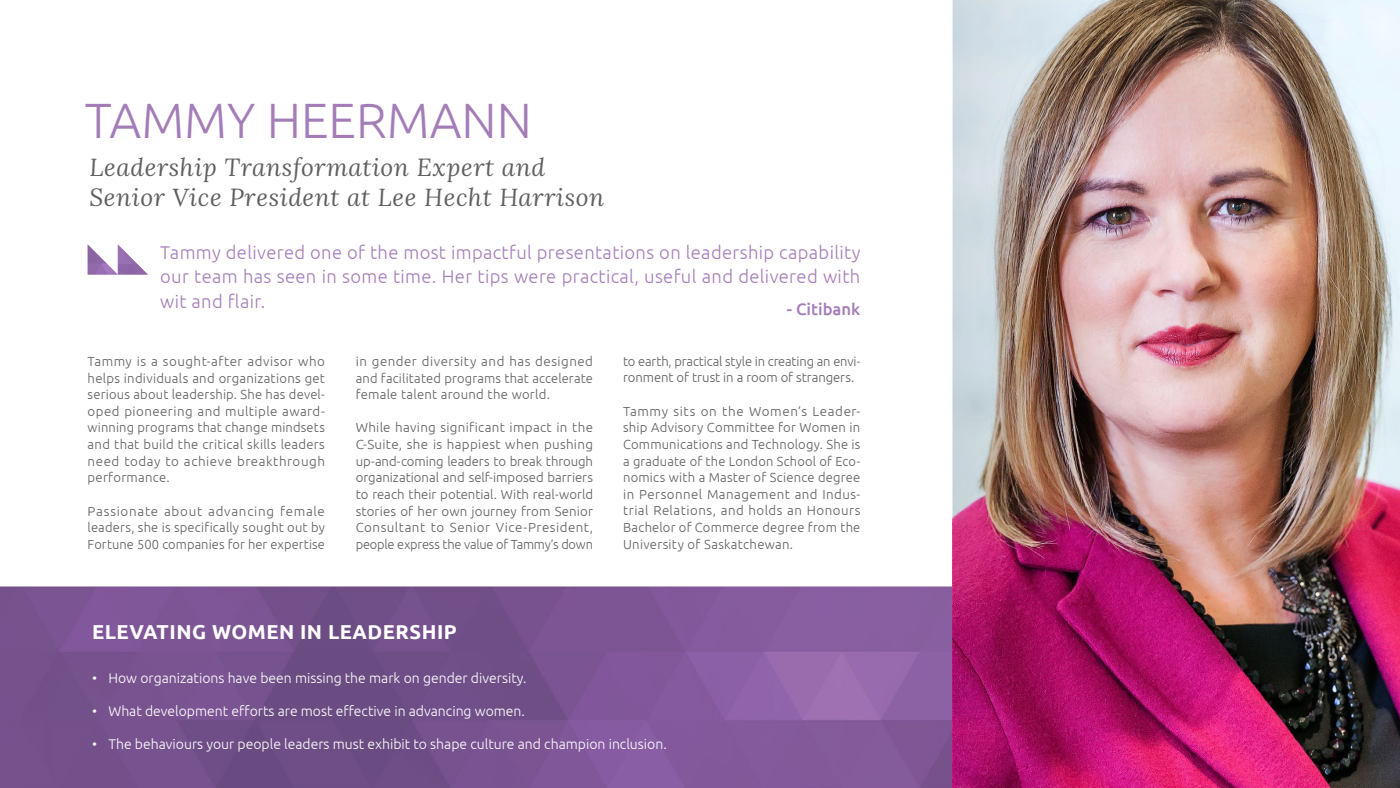
<style>
.page{position:relative;width:1400px;height:788px;background:#fff}
.page>*{position:absolute;margin:0;border:0;box-sizing:border-box;transform-origin:0 0}
.t1{font:300 49.61px "Ubuntu";color:#a47db8}
.t2{font:italic 24.5px/29.4px "Lora";letter-spacing:.025em;color:#5f6062}
.t3{font:700 20.12px "Ubuntu";letter-spacing:.025em;color:#fff}
.t4{font:300 18.38px/24.5px "Ubuntu";letter-spacing:.02em;color:#a47db8;text-align:justify}
.t5{font:500 16.62px "Ubuntu";color:#a47db8}
.t6{font:300 14px "Ubuntu";color:#fff}
.t7{font:300 13.12px/16.6px "Ubuntu";letter-spacing:.015em;color:#5f6062;text-align:justify}
.t8{font:300 13.12px/16.6px "Ubuntu";letter-spacing:-.005em;color:#5f6062}
</style>
<div class="page">
<img style="left:0;top:586px;width:953px;height:202px">
<img style="left:1125px;top:0;width:275px;height:788px">
<img style="left:953px;top:0;width:172px;height:788px">
<svg style="left:88px;top:244px;width:60px;height:30px"></svg>
<h1 class="t1" style="left:85px;top:90px;width:448px">TAMMY HEERMANN</h1>
<h2 class="t2" style="left:89px;top:152px;width:516px">Leadership Transformation Expert and<br>Senior Vice President at Lee Hecht Harrison</h2>
<h3 class="t4" style="left:160px;top:239px;width:702px">Tammy delivered one of the most impactful presentations on leadership capability our team has seen in some time. Her tips were practical, useful and delivered with wit and flair.</h3>
<p class="t5" style="left:787px;top:299px;width:75px">- Citibank</p>
<p class="t7" style="left:88px;top:352px;width:239px">Tammy is a sought-after advisor who helps individuals and organizations get serious about leadership. She has devel&shy;oped pioneering and multiple award&shy;winning programs that change mindsets and that build the critical skills leaders need today to achieve breakthrough performance.</p>
<p class="t7" style="left:88px;top:502px;width:239px">Passionate about advancing female leaders, she is specifically sought out by Fortune 500 companies for her expertise</p>
<p class="t7" style="left:356px;top:352px;width:239px">in gender diversity and has designed and facilitated programs that accelerate female talent around the world.</p>
<p class="t7" style="left:356px;top:419px;width:239px">While having significant impact in the C-Suite, she is happiest when pushing up-and-coming leaders to break through organizational and self-imposed barriers to reach their potential. With real-world stories of her own journey from Senior Consultant to Senior Vice-President, people express the value of Tammy’s down</p>
<h3 class="t3" style="left:92px;top:619px;width:366px">ELEVATING WOMEN IN LEADERSHIP</h3>
<p class="t8" style="left:623px;top:352px;width:239px">to earth, practical style in creating an envi&shy;ronment of trust in a room of strangers.</p>
<p class="t7" style="left:623px;top:402px;width:239px">Tammy sits on the Women’s Leader&shy;ship Advisory Committee for Women in Communications and Technology. She is a graduate of the London School of Eco&shy;nomics with a Master of Science degree in Personnel Management and Indus&shy;trial Relations, and holds an Honours Bachelor of Commerce degree from the University of Saskatchewan.</p>
<p class="t6" style="left:92px;top:669px;width:7px">•</p>
<p class="t6" style="left:92px;top:702px;width:7px">•</p>
<p class="t6" style="left:92px;top:735px;width:7px">•</p>
<p class="t6" style="left:108px;top:669px;width:420px">How organizations have been missing the mark on gender diversity.</p>
<p class="t6" style="left:108px;top:702px;width:418px">What development efforts are most effective in advancing women.</p>
<p class="t6" style="left:108px;top:735px;width:560px">The behaviours your people leaders must exhibit to shape culture and champion inclusion.</p>
</div>
